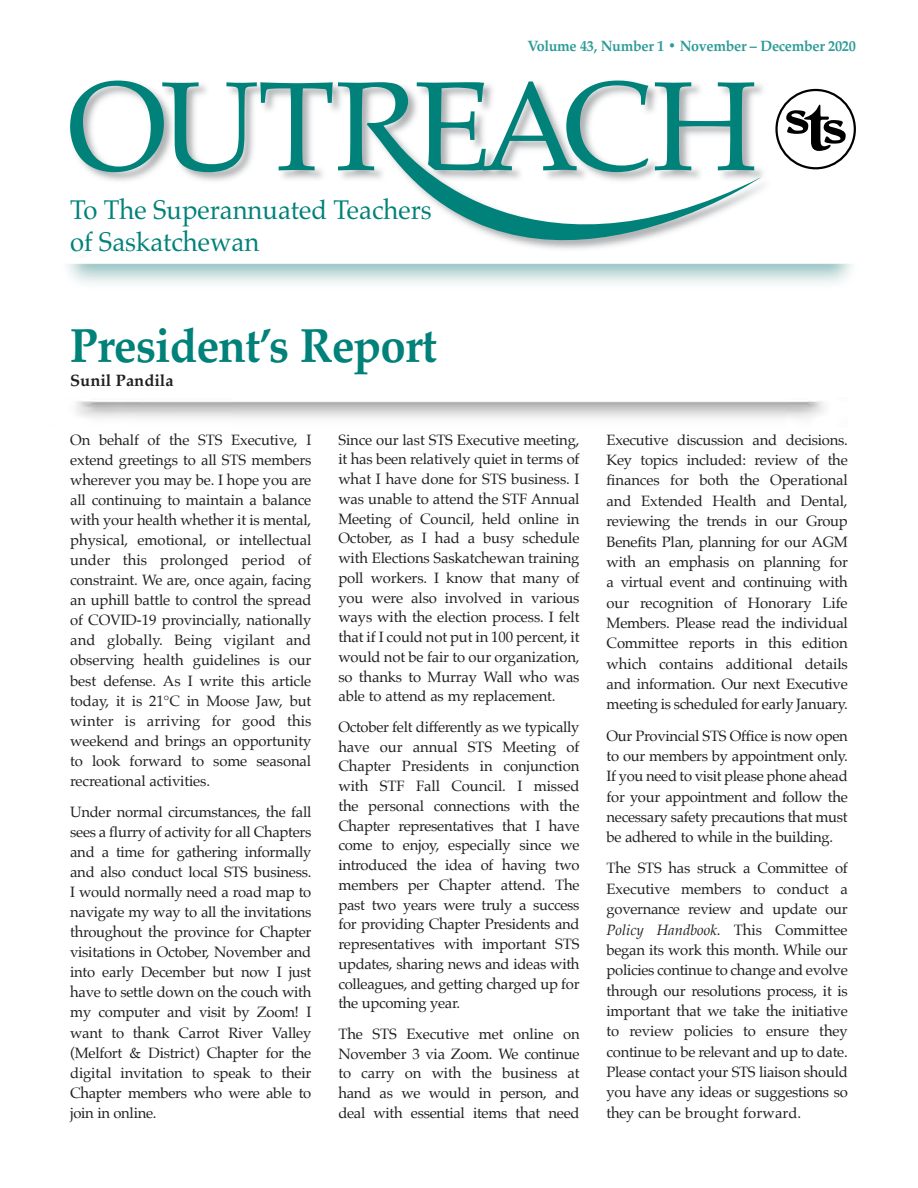
<style>
.page{position:relative;width:918px;height:1188px;background:#fff}
.page>*{position:absolute;margin:0;border:0;box-sizing:border-box;transform-origin:0 0}
.Heading{font:700 48px "Palatino";letter-spacing:-.02em;color:#008179;scale:.95 1}
.t1{font:27px/31px "Palatino";color:#008179;scale:.95 1}
.By{font:700 16.5px "Palatino";color:#231f20}
.Body{font:15px/20.1px "Palatino";letter-spacing:-.02em;color:#231f20;text-align:justify}
.Heading-2{font:700 15px "Palatino";letter-spacing:-.02em;color:#2d9b98;scale:.95 1}
.s1{font-style:italic}
</style>
<div class="page">
<img style="left:91px;top:80px;width:718px;height:109px">
<svg style="left:70px;top:81px;width:263px;height:91px"></svg>
<svg style="left:338px;top:82px;width:423px;height:167px"></svg>
<div style="left:775px;top:89px;width:81px;height:80px;border:2px solid #000;border-radius:50%"></div>
<svg style="left:786px;top:105px;width:60px;height:46px"></svg>
<p class="t1" style="left:70px;top:195px;width:382px">To The Superannuated Teachers of Saskatchewan</p>
<p class="Heading" style="left:70px;top:305px;width:388px">President’s Report</p>
<p class="By" style="left:70px;top:366px;width:105px">Sunil Pandila</p>
<p class="Heading-2" style="left:528px;top:33px;width:347px">Volume 43, Number 1 • November – December 2020</p>
<p class="Body" style="left:70px;top:429px;width:243px">On behalf of the STS Executive, I extend greetings to all STS members wherever you may be. I hope you are all continuing to maintain a balance with your health whether it is mental, physical, emotional, or intellectual under this prolonged period of constraint. We are, once again, facing an uphill battle to control the spread of COVID-19 provincially, nationally and globally. Being vigilant and observing health guidelines is our best defense. As I write this article today, it is 21°C in Moose Jaw, but winter is arriving for good this weekend and brings an opportunity to look forward to some seasonal recreational activities.</p>
<p class="Body" style="left:70px;top:802px;width:243px">Under normal circumstances, the fall sees a flurry of activity for all Chapters and a time for gathering informally and also conduct local STS business.<br>I would normally need a road map to navigate my way to all the invitations throughout the province for Chapter visitations in October, November and into early December but now I just have to settle down on the couch with my computer and visit by Zoom! I want to thank Carrot River Valley (Melfort &amp; District) Chapter for the digital invitation to speak to their Chapter members who were able to join in online.</p>
<p class="Body" style="left:338px;top:430px;width:243px">Since our last STS Executive meeting, it has been relatively quiet in terms of what I have done for STS business. I was unable to attend the STF Annual Meeting of Council, held online in October, as I had a busy schedule with Elections Saskatchewan training poll workers. I know that many of you were also involved in various ways with the election process. I felt that if I could not put in 100 percent, it would not be fair to our organization, so thanks to Murray Wall who was able to attend as my replacement.</p>
<p class="Body" style="left:338px;top:717px;width:243px">October felt differently as we typically have our annual STS Meeting of Chapter Presidents in conjunction with STF Fall Council. I missed the personal connections with the Chapter representatives that I have come to enjoy, especially since we introduced the idea of having two members per Chapter attend. The past two years were truly a success for providing Chapter Presidents and representatives with important STS updates, sharing news and ideas with colleagues, and getting charged up for the upcoming year.</p>
<p class="Body" style="left:338px;top:1024px;width:243px">The STS Executive met online on November 3 via Zoom. We continue to carry on with the business at hand as we would in person, and deal with essential items that need</p>
<p class="Body" style="left:607px;top:429px;width:243px">Executive discussion and decisions.<br>Key topics included: review of the finances for both the Operational and Extended Health and Dental, reviewing the trends in our Group Benefits Plan, planning for our AGM with an emphasis on planning for a virtual event and continuing with our recognition of Honorary Life Members. Please read the individual Committee reports in this edition which contains additional details and information. Our next Executive meeting is scheduled for early January.</p>
<p class="Body" style="left:607px;top:725px;width:243px">Our Provincial STS Office is now open to our members by appointment only.<br>If you need to visit please phone ahead for your appointment and follow the necessary safety precautions that must be adhered to while in the building.</p>
<p class="Body" style="left:607px;top:858px;width:243px">The STS has struck a Committee of Executive members to conduct a governance review and update our <span class="s1">Policy Handbook</span>. This Committee began its work this month. While our policies continue to change and evolve through our resolutions process, it is important that we take the initiative to review policies to ensure they continue to be relevant and up to date.<br>Please contact your STS liaison should you have any ideas or suggestions so they can be brought forward.</p>
</div>
